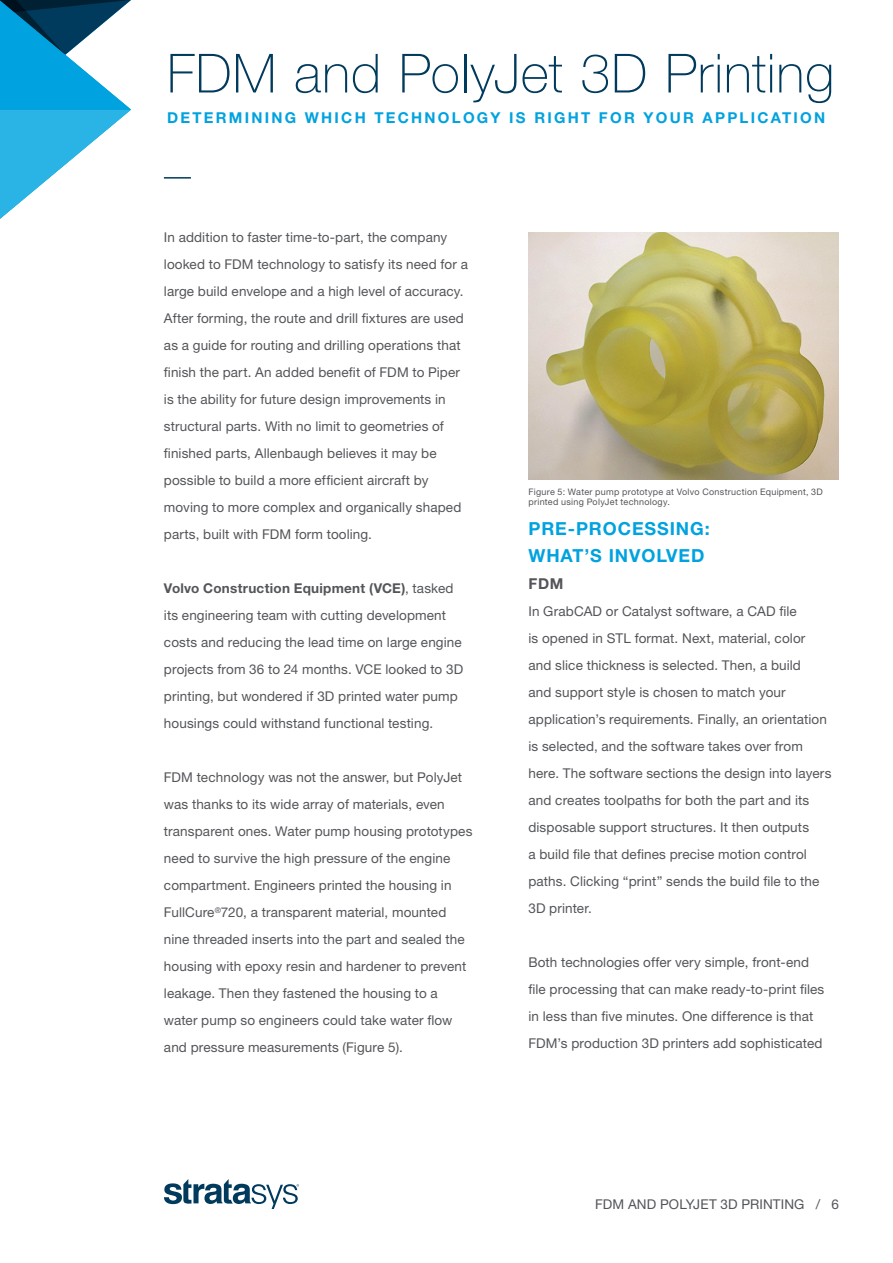
<style>
.page{position:relative;width:893px;height:1263px;background:#fff}
.page>*{position:absolute;margin:0;border:0;box-sizing:border-box;transform-origin:0 0}
.t1{font:100 54px "Helvetica Neue LT Std";letter-spacing:.015em;color:#003a5d}
.WP_-_Paragraph_Heade{font:700 18px/27px "Helvetica Neue LT Std";letter-spacing:.05em;color:#00a2df}
.t2{font:700 15px "Helvetica Neue LT Std";letter-spacing:.15em;color:#00a2df}
.WP_-_Paragraph_Subhe{font:700 15px "Helvetica Neue LT Std";color:#54555a}
.WP_-_Body_Copy{font:13.5px/27px "Helvetica Neue LT Std";letter-spacing:.01em;color:#54555a}
.WP_-_Body_Copy-2{font:9px/10.5px "Helvetica Neue LT Std";letter-spacing:.03em;color:#54555a}
.s1{font-weight:700}
</style>
<div class="page">
<svg style="left:164px;top:1179px;width:135px;height:30px"></svg>
<svg style="left:0;top:0;width:131px;height:219px"></svg>
<hr style="left:164px;top:177px;width:27px;height:2px;background:#003a5d">
<img style="left:528px;top:232px;width:311px;height:248px">
<h1 class="t1" style="left:167px;top:42px;width:669px">FDM and PolyJet 3D Printing</h1>
<p class="t2" style="left:167px;top:109px;width:660px">DETERMINING WHICH TECHNOLOGY IS RIGHT FOR YOUR APPLICATION</p>
<p class="WP_-_Body_Copy" style="left:164px;top:224px;width:305px">In addition to faster time-to-part, the company looked to FDM technology to satisfy its need for a large build envelope and a high level of accuracy.<br>After forming, the route and drill fixtures are used as a guide for routing and drilling operations that finish the part. An added benefit of FDM to Piper is the ability for future design improvements in structural parts. With no limit to geometries of finished parts, Allenbaugh believes it may be possible to build a more efficient aircraft by moving to more complex and organically shaped parts, built with FDM form tooling.</p>
<p class="WP_-_Body_Copy" style="left:164px;top:575px;width:301px"><span class="s1">Volvo Construction Equipment (VCE)</span>, tasked its engineering team with cutting development costs and reducing the lead time on large engine projects from 36 to 24 months. VCE looked to 3D printing, but wondered if 3D printed water pump housings could withstand functional testing.</p>
<p class="WP_-_Body_Copy" style="left:164px;top:764px;width:310px">FDM technology was not the answer, but PolyJet was thanks to its wide array of materials, even transparent ones. Water pump housing prototypes need to survive the high pressure of the engine compartment. Engineers printed the housing in FullCure<sup>®</sup>720, a transparent material, mounted nine threaded inserts into the part and sealed the housing with epoxy resin and hardener to prevent leakage. Then they fastened the housing to a water pump so engineers could take water flow and pressure measurements (Figure 5).</p>
<p class="WP_-_Body_Copy-2" style="left:528px;top:486px;width:296px">Figure 5: Water pump prototype at Volvo Construction Equipment, 3D printed using PolyJet technology.</p>
<p class="WP_-_Paragraph_Heade" style="left:528px;top:514px;width:183px">PRE-PROCESSING:<br>WHAT’S INVOLVED</p>
<p class="WP_-_Paragraph_Subhe" style="left:528px;top:574px;width:37px">FDM</p>
<p class="WP_-_Body_Copy" style="left:528px;top:597px;width:304px">In GrabCAD or Catalyst software, a CAD file<br>is opened in STL format. Next, material, color and slice thickness is selected. Then, a build<br>and support style is chosen to match your application’s requirements. Finally, an orientation is selected, and the software takes over from here. The software sections the design into layers and creates toolpaths for both the part and its disposable support structures. It then outputs<br>a build file that defines precise motion control paths. Clicking “print” sends the build file to the 3D printer.</p>
<p class="WP_-_Body_Copy" style="left:528px;top:948px;width:297px">Both technologies offer very simple, front-end file processing that can make ready-to-print files in less than five minutes. One difference is that FDM’s production 3D printers add sophisticated</p>
<p class="WP_-_Body_Copy" style="left:595px;top:1190px;width:245px">FDM AND POLYJET 3D PRINTING / 6</p>
</div>
